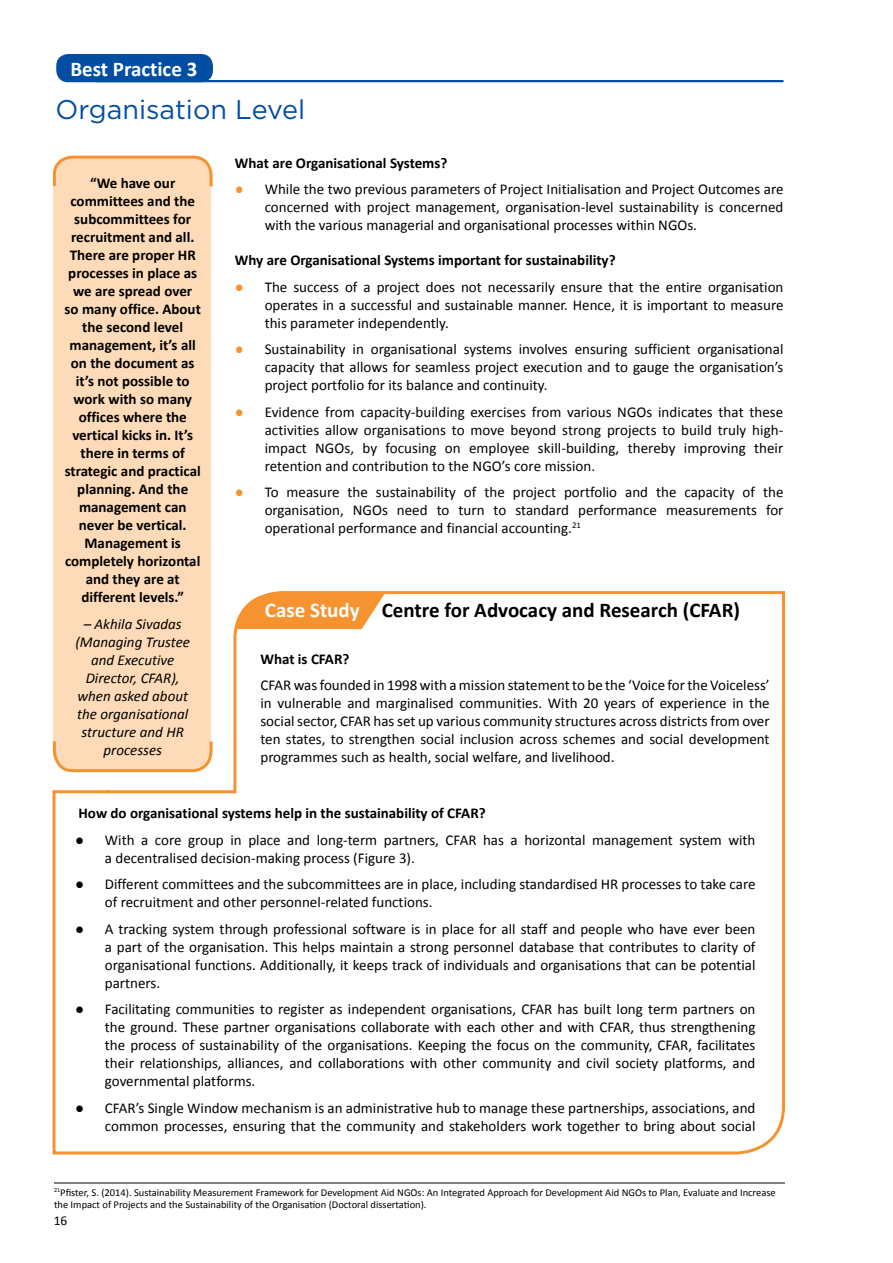
<style>
.page{position:relative;width:893px;height:1263px;background:#fff}
.page>*{position:absolute;margin:0;border:0;box-sizing:border-box;transform-origin:0 0}
.t1{font:27px "Gotham";color:#034ea2}
.t2{font:700 21px "Calibri";color:#000}
.t3{font:700 21px "Calibri";color:#fff}
.t4{font:15px/18px "Calibri";color:#000;text-align:justify}
.t5{font:700 15px/18px "Calibri";color:#000;text-align:center}
.t6{font:italic 15px/18px "Calibri";color:#000;text-align:center}
.t7{font:13.5px "Calibri";color:#000}
.t8{font:10.5px/12.6px "Calibri";color:#000}
.s1{color:#f79230}
.s2{color:#fff}
</style>
<div class="page">
<hr style="left:54px;top:1182px;width:731px;height:1px;background:#000">
<div style="left:56px;top:54px;width:157px;height:28px;background:#034ea2;border-radius:12px"></div>
<hr style="left:95px;top:80px;width:688px;height:2px;background:#034ea2">
<div style="left:54px;top:177px;width:157px;height:579px;background:#fedbb8"></div>
<svg style="left:52px;top:155px;width:161px;height:34px"></svg>
<svg style="left:52px;top:590px;width:733px;height:565px"></svg>
<h2 class="t3" style="left:70px;top:56px;width:129px">Best Practice 3</h2>
<h1 class="t1" style="left:55px;top:93px;width:251px">Organisation Level</h1>
<p class="t5" style="left:65px;top:174px;width:138px">“We have our committees and the subcommittees for recruitment and all.<br>There are proper HR processes in place as we are spread over so many office. About the second level management, it’s all on the document as it’s not possible to work with so many offices where the vertical kicks in. It’s there in terms of strategic and practical planning. And the management can never be vertical.<br>Management is completely horizontal and they are at different levels.”</p>
<p class="t6" style="left:75px;top:614px;width:116px">– Akhila Sivadas (Managing Trustee and Executive<br>Director, CFAR), when asked about the organisational structure and HR processes</p>
<p class="t5" style="left:235px;top:154px;width:214px">What are Organisational Systems?</p>
<p class="t4" style="left:265px;top:180px;width:520px;text-indent:-30px"><span class="s1">●</span> While the two previous parameters of Project Initialisation and Project Outcomes are concerned with project management, organisation-level sustainability is concerned with the various managerial and organisational processes within NGOs.</p>
<p class="t5" style="left:235px;top:251px;width:382px">Why are Organisational Systems important for sustainability?</p>
<p class="t4" style="left:265px;top:278px;width:520px;text-indent:-30px"><span class="s1">●</span> The success of a project does not necessarily ensure that the entire organisation operates in a successful and sustainable manner. Hence, it is important to measure this parameter independently.</p>
<p class="t4" style="left:265px;top:340px;width:520px;text-indent:-30px"><span class="s1">●</span> Sustainability in organisational systems involves ensuring sufficient organisational capacity that allows for seamless project execution and to gauge the organisation’s project portfolio for its balance and continuity.</p>
<p class="t4" style="left:265px;top:403px;width:520px;text-indent:-30px"><span class="s1">●</span> Evidence from capacity-building exercises from various NGOs indicates that these activities allow organisations to move beyond strong projects to build truly high&shy;impact NGOs, by focusing on employee skill-building, thereby improving their retention and contribution to the NGO’s core mission.</p>
<p class="t4" style="left:265px;top:483px;width:520px;text-indent:-30px"><span class="s1">●</span> To measure the sustainability of the project portfolio and the capacity of the organisation, NGOs need to turn to standard performance measurements for operational performance and financial accounting.<sup>21</sup></p>
<h2 class="t2" style="left:265px;top:596px;width:477px"><span class="s2">Case Study</span> Centre for Advocacy and Research (CFAR)</h2>
<p class="t5" style="left:260px;top:650px;width:91px">What is CFAR?</p>
<p class="t4" style="left:260px;top:676px;width:511px">CFAR was founded in 1998 with a mission statement to be the ‘Voice for the Voiceless’ in vulnerable and marginalised communities. With 20 years of experience in the social sector, CFAR has set up various community structures across districts from over ten states, to strengthen social inclusion across schemes and social development programmes such as health, social welfare, and livelihood.</p>
<p class="t5" style="left:79px;top:804px;width:409px">How do organisational systems help in the sustainability of CFAR?</p>
<p class="t4" style="left:105px;top:831px;width:652px;text-indent:-30px">● With a core group in place and long-term partners, CFAR has a horizontal management system with a decentralised decision-making process (Figure 3).</p>
<p class="t4" style="left:105px;top:875px;width:652px;text-indent:-30px">● Different committees and the subcommittees are in place, including standardised HR processes to take care of recruitment and other personnel-related functions.</p>
<p class="t4" style="left:105px;top:920px;width:652px;text-indent:-30px">● A tracking system through professional software is in place for all staff and people who have ever been a part of the organisation. This helps maintain a strong personnel database that contributes to clarity of organisational functions. Additionally, it keeps track of individuals and organisations that can be potential partners.</p>
<p class="t4" style="left:105px;top:1000px;width:652px;text-indent:-30px">● Facilitating communities to register as independent organisations, CFAR has built long term partners on the ground. These partner organisations collaborate with each other and with CFAR, thus strengthening the process of sustainability of the organisations. Keeping the focus on the community, CFAR, facilitates their relationships, alliances, and collaborations with other community and civil society platforms, and governmental platforms.</p>
<p class="t4" style="left:75px;top:1099px;width:682px;text-align:right">● CFAR’s Single Window mechanism is an administrative hub to manage these partnerships, associations, and common processes, ensuring that the community and stakeholders work together to bring about social</p>
<p class="t8" style="left:54px;top:1186px;width:723px"><sup>21</sup>Pfister, S. (2014). Sustainability Measurement Framework for Development Aid NGOs: An Integrated Approach for Development Aid NGOs to Plan, Evaluate and Increase the Impact of Projects and the Sustainability of the Organisation (Doctoral dissertation).</p>
<p class="t7" style="left:54px;top:1212px;width:15px">16</p>
</div>
